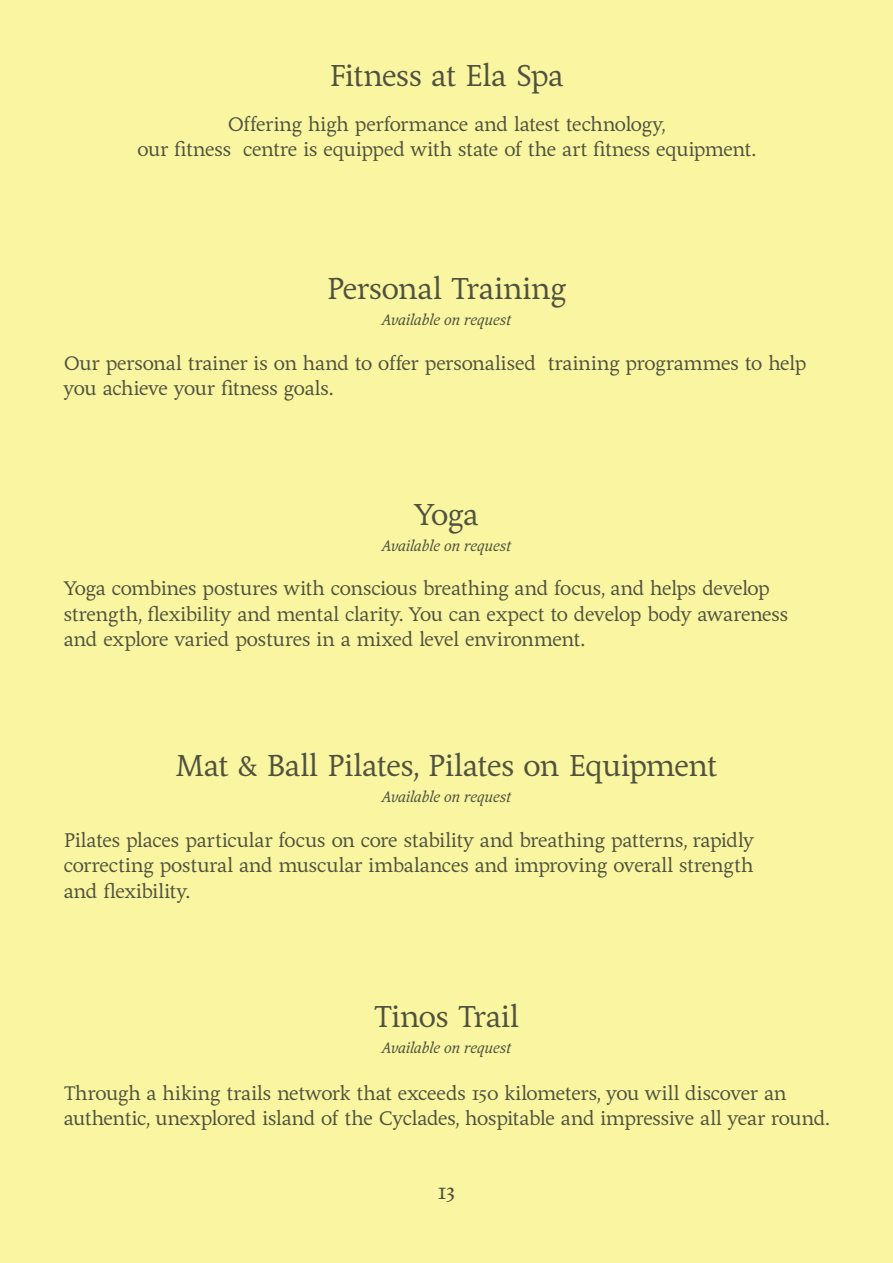
<style>
.page{position:relative;width:893px;height:1263px;background:#f9f5a0}
.page>*{position:absolute;margin:0;border:0;box-sizing:border-box;transform-origin:0 0}
.t1{font:30px "Colvert Greek";letter-spacing:-.01em;color:#50523f}
.t2{font:22.5px "Colvert Greek";color:#50523f}
.t3{font:19.5px/25.5px "Colvert Greek";letter-spacing:-.01em;color:#50523f}
.t4{font:italic 15px "Colvert Greek";letter-spacing:-.005em;color:#50523f}
</style>
<div class="page">
<h1 class="t1" style="left:329px;top:58px;width:236px">Fitness at Ela Spa</h1>
<p class="t3" style="left:137px;top:112px;width:619px;text-align:center">Offering high performance and latest technology,<br>our fitness centre is equipped with state of the art fitness equipment.</p>
<h1 class="t1" style="left:327px;top:270px;width:241px">Personal Training</h1>
<p class="t4" style="left:382px;top:311px;width:131px">Available on request</p>
<p class="t3" style="left:64px;top:351px;width:744px">Our personal trainer is on hand to offer personalised training programmes to help you achieve your fitness goals.</p>
<h1 class="t1" style="left:414px;top:496px;width:66px">Yoga</h1>
<p class="t4" style="left:382px;top:536px;width:131px">Available on request</p>
<p class="t3" style="left:64px;top:576px;width:726px">Yoga combines postures with conscious breathing and focus, and helps develop strength, flexibility and mental clarity. You can expect to develop body awareness and explore varied postures in a mixed level environment.</p>
<h1 class="t1" style="left:176px;top:747px;width:543px">Mat &amp; Ball Pilates, Pilates on Equipment</h1>
<p class="t4" style="left:382px;top:787px;width:131px">Available on request</p>
<p class="t3" style="left:64px;top:827px;width:692px;text-align:justify">Pilates places particular focus on core stability and breathing patterns, rapidly correcting postural and muscular imbalances and improving overall strength and flexibility.</p>
<h1 class="t1" style="left:374px;top:998px;width:147px">Tinos Trail</h1>
<p class="t4" style="left:382px;top:1039px;width:131px">Available on request</p>
<p class="t3" style="left:64px;top:1081px;width:767px">Through a hiking trails network that exceeds 150 kilometers, you will discover an authentic, unexplored island of the Cyclades, hospitable and impressive all year round.</p>
<p class="t2" style="left:438px;top:1178px;width:19px">13</p>
</div>
